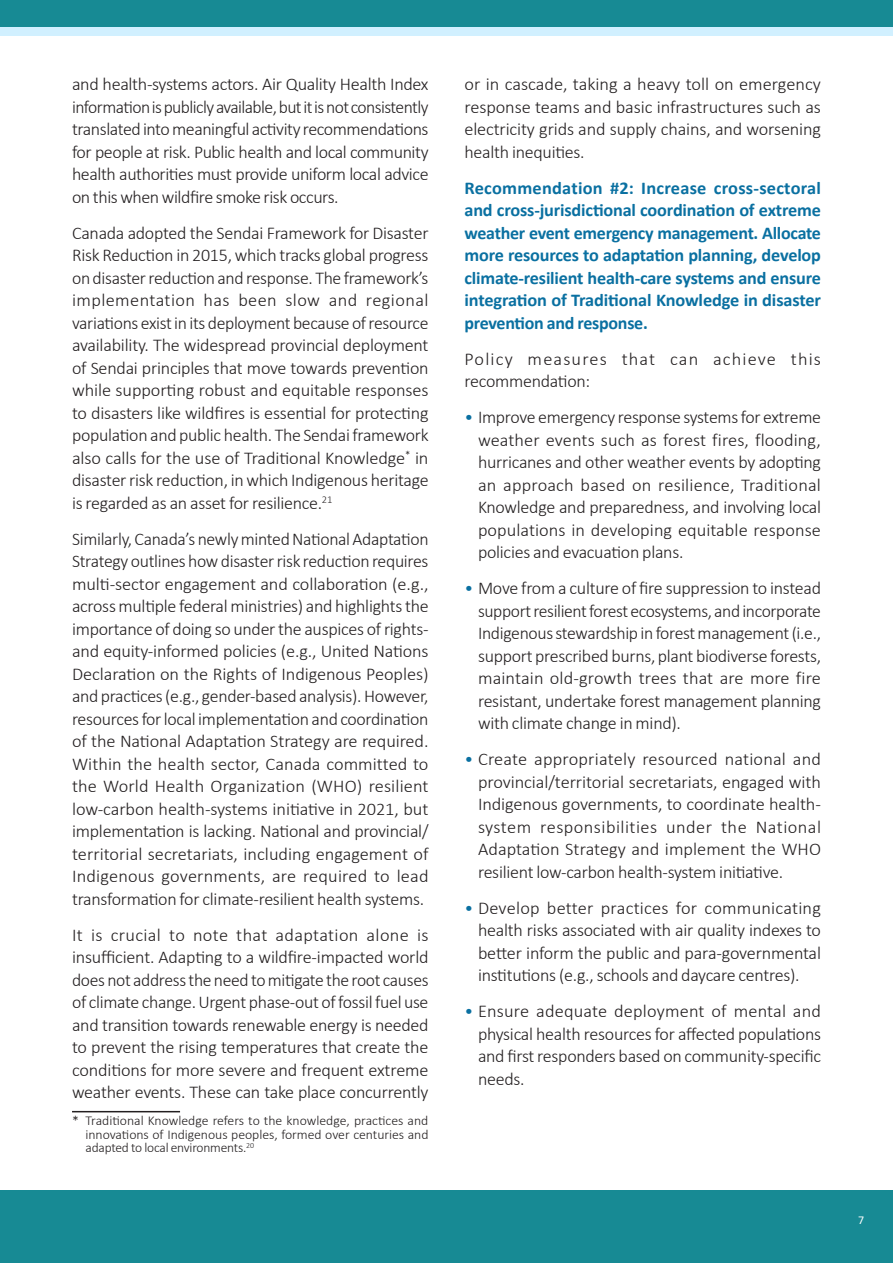
<style>
.page{position:relative;width:893px;height:1263px;background:#fff}
.page>*{position:absolute;margin:0;border:0;box-sizing:border-box;transform-origin:0 0}
.Body{font:300 18px/22.5px "Calibri";letter-spacing:-.015em;color:#231f20;text-align:justify}
.Recommendation_-_Inl{font:700 18px/22.5px "Calibri";letter-spacing:-.015em;color:#0a70a1;text-align:justify}
.Body-2{font:300 18px/22.5px "Calibri";letter-spacing:.065em;color:#231f20}
.Footnote{font:300 13.5px/13.5px "Calibri";letter-spacing:-.015em;color:#231f20;text-align:justify}
.t1{font:12px "Calibri";color:#fff}
.s1{color:#0a70a1}
</style>
<div class="page">
<div style="left:0;top:0;width:893px;height:27px;background:#178a94"></div>
<div style="left:0;top:27px;width:893px;height:9px;background:#d1f0ff"></div>
<div style="left:0;top:1191px;width:893px;height:72px;background:#178a94"></div>
<hr style="left:72px;top:1111px;width:108px;height:1px;background:#231f20">
<p class="Body" style="left:72px;top:73px;width:358px">and health-systems actors. Air Quality Health Index information is publicly available, but it is not consistently translated into meaningful activity recommendations for people at risk. Public health and local community health authorities must provide uniform local advice on this when wildfire smoke risk occurs.</p>
<p class="Body" style="left:72px;top:221px;width:358px">Canada adopted the Sendai Framework for Disaster Risk Reduction in 2015, which tracks global progress on disaster reduction and response. The framework’s implementation has been slow and regional variations exist in its deployment because of resource availability. The widespread provincial deployment of Sendai principles that move towards prevention while supporting robust and equitable responses to disasters like wildfires is essential for protecting population and public health. The Sendai framework also calls for the use of Traditional Knowledge<sup>*</sup> in disaster risk reduction, in which Indigenous heritage is regarded as an asset for resilience.<sup>21</sup></p>
<p class="Body" style="left:72px;top:527px;width:358px">Similarly, Canada’s newly minted National Adaptation Strategy outlines how disaster risk reduction requires multi-sector engagement and collaboration (e.g., across multiple federal ministries) and highlights the importance of doing so under the auspices of rights&shy;and equity-informed policies (e.g., United Nations Declaration on the Rights of Indigenous Peoples) and practices (e.g., gender-based analysis). However, resources for local implementation and coordination of the National Adaptation Strategy are required.<br>Within the health sector, Canada committed to the World Health Organization (WHO) resilient low-carbon health-systems initiative in 2021, but implementation is lacking. National and provincial/ territorial secretariats, including engagement of Indigenous governments, are required to lead transformation for climate-resilient health systems.</p>
<p class="Body" style="left:72px;top:923px;width:358px">It is crucial to note that adaptation alone is insufficient. Adapting to a wildfire-impacted world does not address the need to mitigate the root causes of climate change. Urgent phase-out of fossil fuel use and transition towards renewable energy is needed to prevent the rising temperatures that create the conditions for more severe and frequent extreme weather events. These can take place concurrently</p>
<p class="Footnote" style="left:86px;top:1114px;width:344px;text-indent:-14px">* Traditional Knowledge refers to the knowledge, practices and innovations of Indigenous peoples, formed over centuries and adapted to local environments.<sup>20</sup></p>
<p class="Body" style="left:464px;top:73px;width:358px">or in cascade, taking a heavy toll on emergency response teams and basic infrastructures such as electricity grids and supply chains, and worsening health inequities.</p>
<p class="Recommendation_-_Inl" style="left:464px;top:176px;width:358px">Recommendation #2: Increase cross-sectoral and cross-jurisdictional coordination of extreme weather event emergency management. Allocate more resources to adaptation planning, develop climate-resilient health-care systems and ensure integration of Traditional Knowledge in disaster prevention and response.</p>
<p class="Body-2" style="left:464px;top:347px;width:358px">Policy measures that can achieve this recommendation:</p>
<p class="Body" style="left:478px;top:406px;width:345px;text-indent:-14px"><span class="s1">•</span> Improve emergency response systems for extreme weather events such as forest fires, flooding, hurricanes and other weather events by adopting an approach based on resilience, Traditional Knowledge and preparedness, and involving local populations in developing equitable response policies and evacuation plans.</p>
<p class="Body" style="left:478px;top:577px;width:345px;text-indent:-14px"><span class="s1">•</span> Move from a culture of fire suppression to instead support resilient forest ecosystems, and incorporate Indigenous stewardship in forest management (i.e., support prescribed burns, plant biodiverse forests, maintain old-growth trees that are more fire resistant, undertake forest management planning with climate change in mind).</p>
<p class="Body" style="left:478px;top:748px;width:345px;text-indent:-14px"><span class="s1">•</span> Create appropriately resourced national and provincial/territorial secretariats, engaged with Indigenous governments, to coordinate health&shy;system responsibilities under the National Adaptation Strategy and implement the WHO resilient low-carbon health-system initiative.</p>
<p class="Body" style="left:478px;top:896px;width:344px;text-indent:-14px"><span class="s1">•</span> Develop better practices for communicating health risks associated with air quality indexes to better inform the public and para-governmental institutions (e.g., schools and daycare centres).</p>
<p class="Body" style="left:478px;top:1000px;width:344px;text-indent:-14px"><span class="s1">•</span> Ensure adequate deployment of mental and physical health resources for affected populations and first responders based on community-specific needs.</p>
<p class="t1" style="left:858px;top:1212px;width:8px">7</p>
</div>
